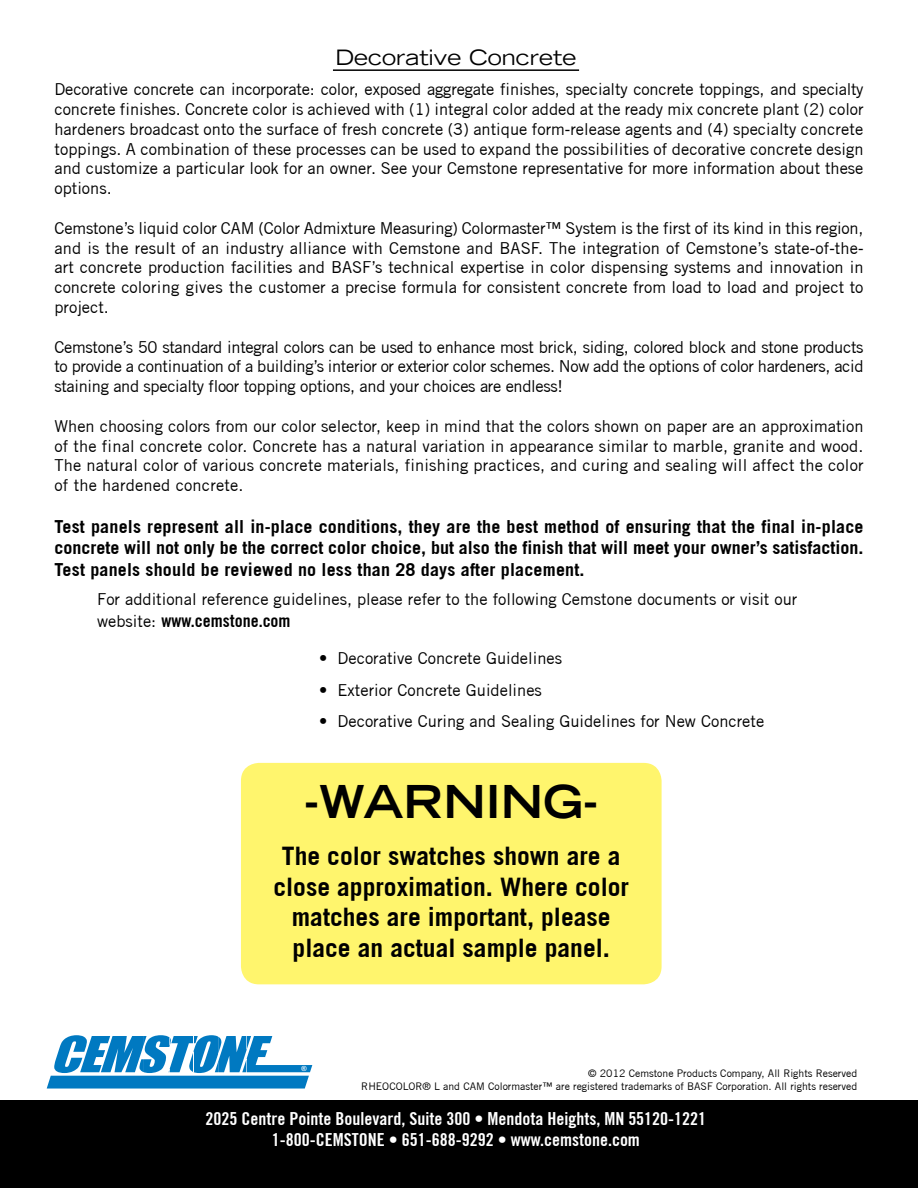
<style>
.page{position:relative;width:918px;height:1188px;background:#fff}
.page>*{position:absolute;margin:0;border:0;box-sizing:border-box;transform-origin:0 0}
.t1{font:700 expanded 45px "Trade Gothic LH";color:#000}
.t2{font:700 25.5px/30.6px "Trade Gothic";color:#000;text-align:center}
.t3{font:expanded 21px "Trade Gothic LH";color:#000}
.t4{font:700 18px/21.6px "Trade Gothic";letter-spacing:.01em;color:#000;text-align:justify}
.t5{font:700 condensed 18px/21.6px "Trade Gothic No.20";color:#fff;text-align:center}
.t6{font:700 condensed 18px "Trade Gothic No.20";color:#000}
.t7{font:16.5px/19.8px "Trade Gothic";color:#000;text-align:justify}
.t8{font:10.5px/12.6px "Trade Gothic";color:#000;text-align:right}
.t9{font:700 7.05px "Arial";color:#fff}
.s1{font-family:"Trade Gothic";font-weight:400;font-stretch:normal;font-size:16.5px}
</style>
<div class="page">
<div style="left:241px;top:763px;width:421px;height:221px;background:#fff56d;border-radius:18px"></div>
<hr style="left:333px;top:69px;width:246px;height:2px;background:#000">
<div style="left:0;top:1100px;width:918px;height:88px;background:#000"></div>
<svg style="left:47px;top:1035px;width:265px;height:54px"></svg>
<p class="t3" style="left:335px;top:43px;width:242px">Decorative Concrete</p>
<p class="t7" style="left:54px;top:79px;width:811px">Decorative concrete can incorporate: color, exposed aggregate finishes, specialty concrete toppings, and specialty concrete finishes. Concrete color is achieved with (1) integral color added at the ready mix concrete plant (2) color hardeners broadcast onto the surface of fresh concrete (3) antique form-release agents and (4) specialty concrete toppings. A combination of these processes can be used to expand the possibilities of decorative concrete design and customize a particular look for an owner. See your Cemstone representative for more information about these options.</p>
<p class="t7" style="left:54px;top:218px;width:811px">Cemstone’s liquid color CAM (Color Admixture Measuring) Colormaster™ System is the first of its kind in this region, and is the result of an industry alliance with Cemstone and BASF. The integration of Cemstone’s state-of-the&shy;art concrete production facilities and BASF’s technical expertise in color dispensing systems and innovation in concrete coloring gives the customer a precise formula for consistent concrete from load to load and project to project.</p>
<p class="t7" style="left:54px;top:337px;width:811px">Cemstone’s 50 standard integral colors can be used to enhance most brick, siding, colored block and stone products to provide a continuation of a building’s interior or exterior color schemes. Now add the options of color hardeners, acid staining and specialty floor topping options, and your choices are endless!</p>
<p class="t7" style="left:54px;top:416px;width:811px">When choosing colors from our color selector, keep in mind that the colors shown on paper are an approximation of the final concrete color. Concrete has a natural variation in appearance similar to marble, granite and wood.<br>The natural color of various concrete materials, finishing practices, and curing and sealing will affect the color of the hardened concrete.</p>
<p class="t4" style="left:54px;top:515px;width:811px">Test panels represent all in-place conditions, they are the best method of ensuring that the final in-place concrete will not only be the correct color choice, but also the finish that will meet your owner’s satisfaction.<br>Test panels should be reviewed no less than 28 days after placement.</p>
<p class="t7" style="left:97px;top:589px;width:702px">For additional reference guidelines, please refer to the following Cemstone documents or visit our</p>
<p class="t6" style="left:97px;top:609px;width:195px"><span class="s1">website:</span> www.cemstone.com</p>
<p class="t7" style="left:319px;top:648px;width:244px">• Decorative Concrete Guidelines</p>
<p class="t7" style="left:319px;top:680px;width:224px">• Exterior Concrete Guidelines</p>
<p class="t7" style="left:319px;top:711px;width:447px">• Decorative Curing and Sealing Guidelines for New Concrete</p>
<h1 class="t1" style="left:304px;top:772px;width:296px">-WARNING-</h1>
<h2 class="t2" style="left:273px;top:840px;width:357px">The color swatches shown are a close approximation. Where color matches are important, please place an actual sample panel.</h2>
<p class="t9" style="left:302px;top:1064px;width:7px">®</p>
<p class="t8" style="left:361px;top:1067px;width:497px">© 2012 Cemstone Products Company, All Rights Reserved<br>RHEOCOLOR® L and CAM Colormaster™ are registered trademarks of BASF Corporation. All rights reserved</p>
<p class="t5" style="left:206px;top:1107px;width:502px">2025 Centre Pointe Boulevard, Suite 300 • Mendota Heights, MN 55120-1221<br>1-800-CEMSTONE • 651-688-9292 • www.cemstone.com</p>
</div>
